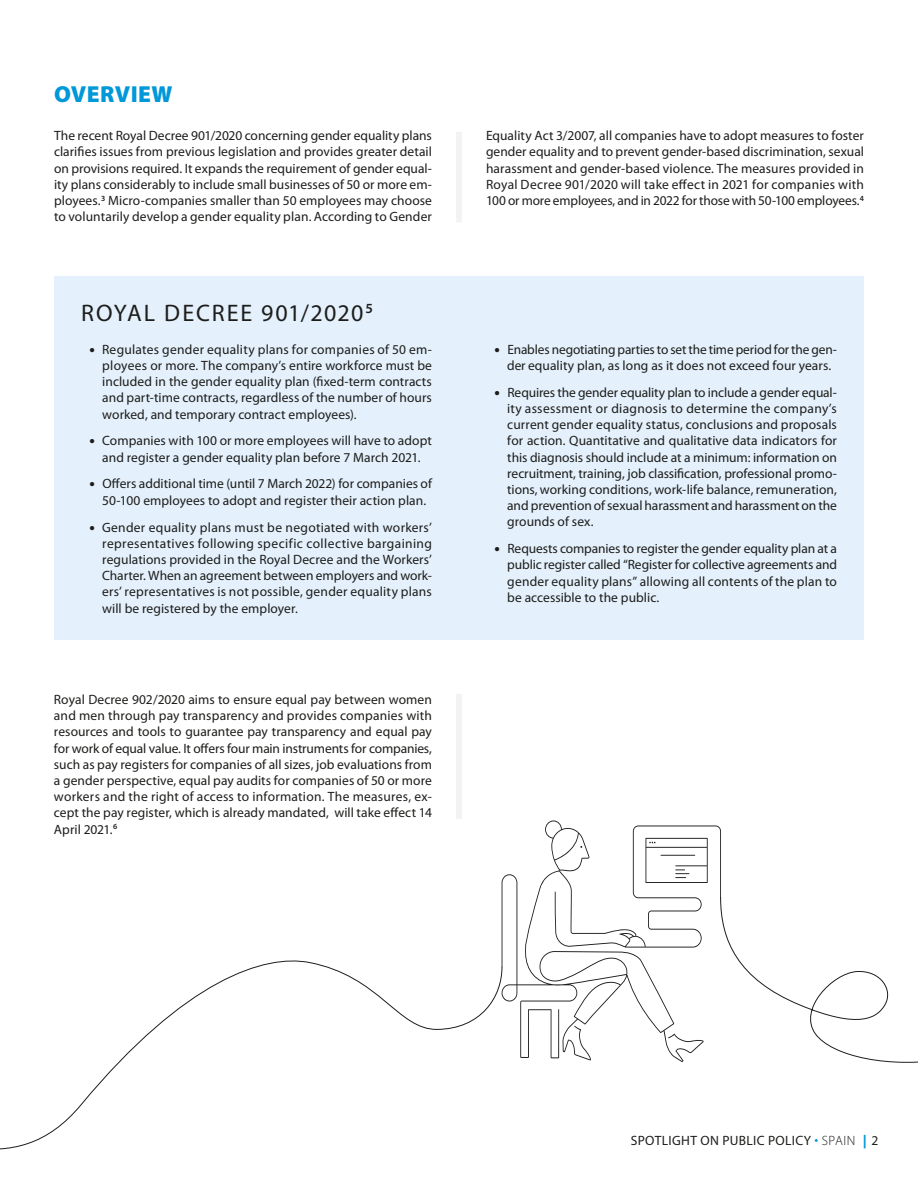
<style>
.page{position:relative;width:918px;height:1188px;background:#fff}
.page>*{position:absolute;margin:0;border:0;box-sizing:border-box;transform-origin:0 0}
.t1{font:24px "Myriad Pro";letter-spacing:.075em;color:#1d1d1b}
.t2{font:900 23.25px "Myriad Pro";letter-spacing:.015em;color:#0098d9}
.t3{font:13.5px/16.2px "Myriad Pro";color:#1d1d1b;text-align:justify}
.t4{font:13.5px "Myriad Pro";letter-spacing:.025em;color:#1d1d1b}
.s1{font-weight:900;font-size:15px}
.s2{color:#0098d9}
.s3{font-weight:300}
.s4{font-weight:900;color:#0098d9}
</style>
<div class="page">
<div style="left:54px;top:276px;width:810px;height:364px;background:#e4f0fb"></div>
<svg style="left:502px;top:820px;width:219px;height:242px"></svg>
<svg style="left:720px;top:896px;width:198px;height:167px"></svg>
<svg style="left:0;top:953px;width:503px;height:197px"></svg>
<div style="left:456px;top:694px;width:6px;height:125px;background:#f3f3f3"></div>
<div style="left:456px;top:132px;width:6px;height:90px;background:#f3f3f3"></div>
<h2 class="t2" style="left:54px;top:81px;width:120px">OVERVIEW</h2>
<p class="t3" style="left:54px;top:127px;width:380px">The recent Royal Decree 901/2020 concerning gender equality plans clarifies issues from previous legislation and provides greater detail on provisions required. It expands the requirement of gender equal&shy;ity plans considerably to include small businesses of 50 or more em&shy;ployees.<sup>3</sup> Micro-companies smaller than 50 employees may choose to voluntarily develop a gender equality plan. According to Gender</p>
<p class="t3" style="left:486px;top:127px;width:380px">Equality Act 3/2007, all companies have to adopt measures to foster gender equality and to prevent gender-based discrimination, sexual harassment and gender-based violence. The measures provided in Royal Decree 901/2020 will take effect in 2021 for companies with 100 or more employees, and in 2022 for those with 50-100 employees.<sup>4</sup></p>
<h1 class="t1" style="left:81px;top:299px;width:293px">ROYAL DECREE 901/2020<sup>5</sup></h1>
<p class="t3" style="left:102px;top:341px;width:331px;text-indent:-13px"><span class="s1">•</span> Regulates gender equality plans for companies of 50 em&shy;ployees or more. The company’s entire workforce must be included in the gender equality plan (fixed-term contracts and part-time contracts, regardless of the number of hours worked, and temporary contract employees).</p>
<p class="t3" style="left:90px;top:433px;width:344px;text-align:center"><span class="s1">•</span> Companies with 100 or more employees will have to adopt and register a gender equality plan before 7 March 2021.</p>
<p class="t3" style="left:90px;top:476px;width:344px;text-align:center"><span class="s1">•</span> Offers additional time (until 7 March 2022) for companies of<br>50-100 employees to adopt and register their action plan.</p>
<p class="t3" style="left:102px;top:519px;width:331px;text-indent:-13px"><span class="s1">•</span> Gender equality plans must be negotiated with workers’ representatives following specific collective bargaining regulations provided in the Royal Decree and the Workers’ Charter. When an agreement between employers and work&shy;ers’ representatives is not possible, gender equality plans will be registered by the employer.</p>
<p class="t3" style="left:54px;top:691px;width:380px">Royal Decree 902/2020 aims to ensure equal pay between women and men through pay transparency and provides companies with resources and tools to guarantee pay transparency and equal pay for work of equal value. It offers four main instruments for companies, such as pay registers for companies of all sizes, job evaluations from a gender perspective, equal pay audits for companies of 50 or more workers and the right of access to information. The measures, ex&shy;cept the pay register, which is already mandated, will take effect 14<br>April 2021.<sup>6</sup></p>
<p class="t3" style="left:495px;top:341px;width:344px;text-align:center"><span class="s1">•</span> Enables negotiating parties to set the time period for the gen&shy;der equality plan, as long as it does not exceed four years.</p>
<p class="t3" style="left:507px;top:384px;width:331px;text-indent:-13px"><span class="s1">•</span> Requires the gender equality plan to include a gender equal&shy;ity assessment or diagnosis to determine the company’s current gender equality status, conclusions and proposals for action. Quantitative and qualitative data indicators for this diagnosis should include at a minimum: information on recruitment, training, job classification, professional promo&shy;tions, working conditions, work-life balance, remuneration, and prevention of sexual harassment and harassment on the grounds of sex.</p>
<p class="t3" style="left:507px;top:540px;width:331px;text-indent:-13px"><span class="s1">•</span> Requests companies to register the gender equality plan at a public register called “Register for collective agreements and gender equality plans” allowing all contents of the plan to be accessible to the public.</p>
<p class="t4" style="left:631px;top:1133px;width:249px">SPOTLIGHT ON PUBLIC POLICY <span class="s2">•</span> <span class="s3">SPAIN</span> <span class="s4">|</span> 2</p>
</div>
